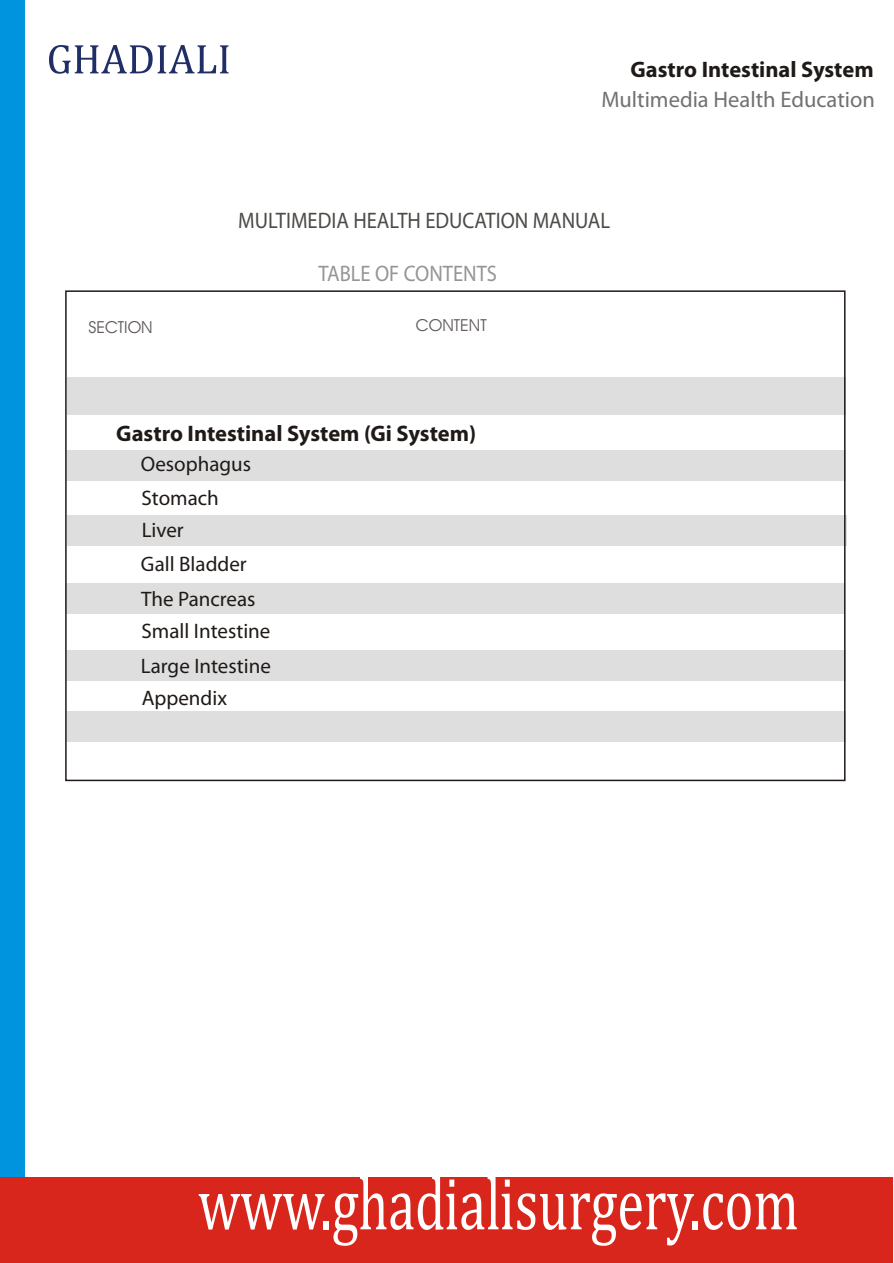
<style>
.page{position:relative;width:894px;height:1263px;background:#fff}
.page>*{position:absolute;margin:0;border:0;box-sizing:border-box;transform-origin:0 0}
.t1{font:75.6px "Cambria Math";color:#fff;scale:.72 1}
.t2{font:700 22.5px "Myriad Pro";color:#1f1a17}
.t3{font:22.5px "Myriad Pro";color:#4d4a47;scale:.91 1}
.t4{font:22.5px "Myriad Pro";color:#737070}
.t5{font:22.5px "Myriad Pro";color:#969494;scale:.91 1}
.t6{font:21px/33.6px "Myriad Pro";color:#1f1a17}
.t7{font:16.65px "Avant Garde Bk BT";color:#615c5c;scale:1.04 1}
</style>
<div class="page">
<div style="left:0;top:0;width:25px;height:1189px;background:#0094de"></div>
<div style="left:0;top:1177px;width:892px;height:86px;background:#d9261c"></div>
<svg style="left:49px;top:45px;width:180px;height:29px"></svg>
<div style="left:67px;top:515px;width:779px;height:31px;background:#dedede"></div>
<div style="left:66px;top:450px;width:780px;height:30px;background:#dedede"></div>
<div style="left:67px;top:377px;width:779px;height:38px;background:#dedede"></div>
<div style="left:66px;top:583px;width:779px;height:30px;background:#dedede"></div>
<div style="left:66px;top:650px;width:780px;height:31px;background:#dedede"></div>
<div style="left:66px;top:711px;width:779px;height:31px;background:#dedede"></div>
<p class="t2" style="left:630px;top:60px;width:245px">Gastro Intestinal System</p>
<p class="t4" style="left:601px;top:90px;width:275px">Multimedia Health Education</p>
<p class="t3" style="left:238px;top:211px;width:410px">MULTIMEDIA HEALTH EDUCATION MANUAL</p>
<p class="t5" style="left:318px;top:265px;width:198px">TABLE OF CONTENTS</p>
<p class="t7" style="left:88px;top:321px;width:63px">SECTION</p>
<p class="t7" style="left:416px;top:319px;width:70px">CONTENT</p>
<p class="t2" style="left:116px;top:424px;width:361px">Gastro Intestinal System (Gi System)</p>
<p class="t6" style="left:141px;top:449px;width:116px">Oesophagus<br>Stomach<br>Liver<br>Gall Bladder<br>The Pancreas</p>
<p class="t6" style="left:141px;top:615px;width:131px;line-height:34.7px">Small Intestine<br>Large Intestine</p>
<p class="t6" style="left:142px;top:683px;width:87px">Appendix</p>
<h1 class="t1" style="left:198px;top:1171px;width:836px">www.ghadialisurgery.com</h1>
</div>
